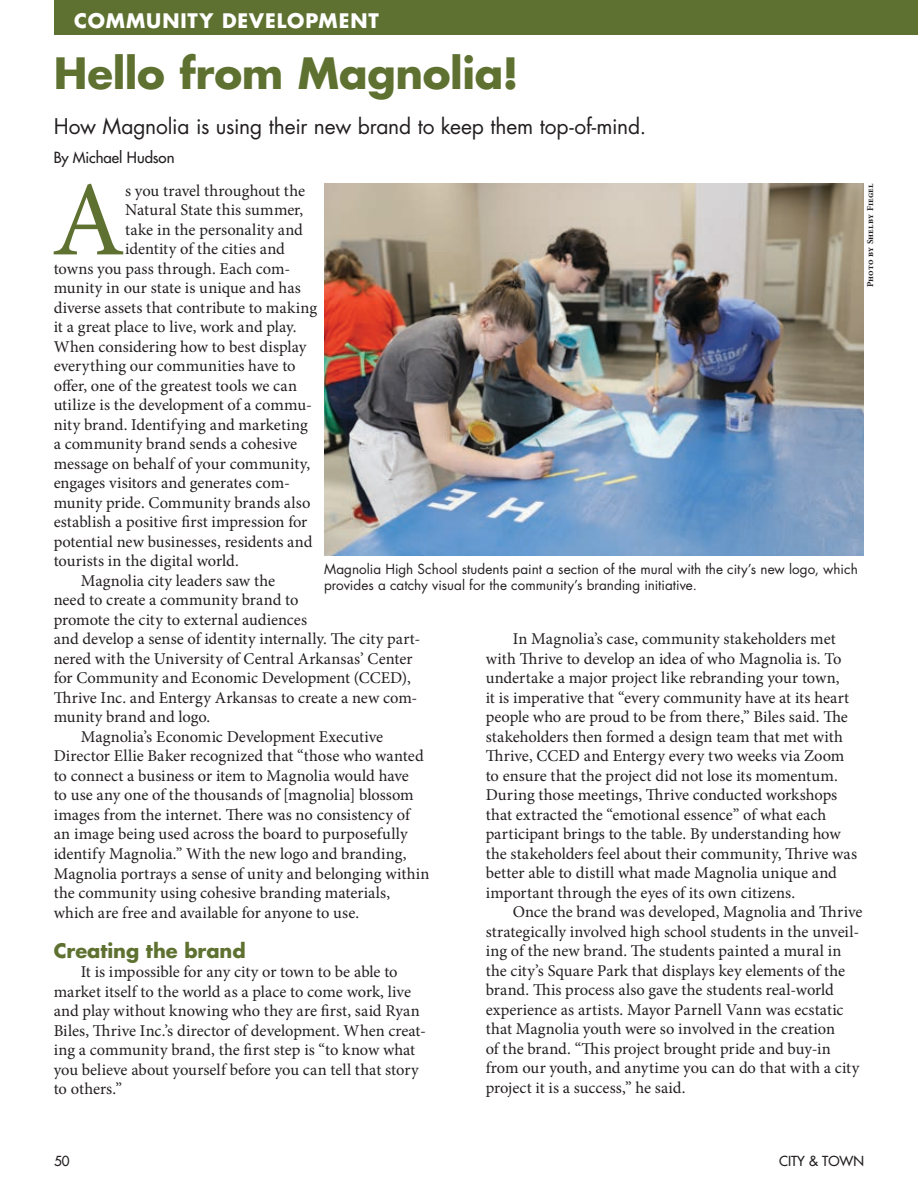
<style>
.page{position:relative;width:918px;height:1188px;background:#fff}
.page>*{position:absolute;margin:0;border:0;box-sizing:border-box;transform-origin:0 0}
.t1{font:106.5px "Minion Pro";color:#5e7130}
.t2{font:700 42px "Futura LT Pro";letter-spacing:-.01em;color:#5e7130}
.t3{font:21px "Futura LT Pro";letter-spacing:-.01em;color:#231f20}
.t4{font:700 19.5px "Futura LT Pro";letter-spacing:.05em;color:#fff}
.t5{font:700 19.5px "Futura LT Pro";letter-spacing:-.005em;color:#5e7130}
.t6{font:16.5px/19.5px "Minion Pro";color:#231f20}
.t7{font:500 15px "Futura LT Pro";letter-spacing:-.005em;color:#231f20}
.t8{font:13.5px/16.2px "Futura LT Pro";letter-spacing:.005em;color:#231f20}
.t9{font:500 13.5px "Futura LT Pro";color:#231f20}
.t10{font:700 9px "Minion Pro";letter-spacing:.02em;color:#231f20}
</style>
<div class="page">
<div style="left:54px;top:0;width:864px;height:34px;background:#5e7130"></div>
<img style="left:324px;top:183px;width:540px;height:373px">
<p class="t4" style="left:74px;top:5px;width:306px">COMMUNITY DEVELOPMENT</p>
<h2 class="t2" style="left:54px;top:41px;width:466px">Hello from Magnolia!</h2>
<p class="t3" style="left:54px;top:112px;width:594px">How Magnolia is using their new brand to keep them top-of-mind.</p>
<p class="t7" style="left:54px;top:146px;width:122px">By Michael Hudson</p>
<h1 class="t1" style="left:52px;top:149px;width:75px">A</h1>
<p class="t6" style="left:125px;top:181px;width:181px">s you travel throughout the</p>
<p class="t10" style="left:864px;top:287px;width:106px;rotate:-90deg">Photo by Shelby Fiegel</p>
<p class="t6" style="left:125px;top:200px;width:180px">Natural State this summer,</p>
<p class="t6" style="left:125px;top:220px;width:179px">take in the personality and</p>
<p class="t6" style="left:125px;top:239px;width:161px">identity of the cities and</p>
<p class="t6" style="left:54px;top:259px;width:238px">towns you pass through. Each com-</p>
<p class="t6" style="left:54px;top:278px;width:249px">munity in our state is unique and has</p>
<p class="t6" style="left:54px;top:298px;width:265px">diverse assets that contribute to making</p>
<p class="t6" style="left:54px;top:317px;width:244px">it a great place to live, work and play.</p>
<p class="t6" style="left:54px;top:337px;width:254px">When considering how to best display</p>
<p class="t6" style="left:54px;top:356px;width:243px">everything our communities have to</p>
<p class="t6" style="left:54px;top:376px;width:245px">offer, one of the greatest tools we can</p>
<p class="t6" style="left:54px;top:395px;width:260px">utilize is the development of a commu-</p>
<p class="t6" style="left:54px;top:415px;width:256px">nity brand. Identifying and marketing</p>
<p class="t6" style="left:54px;top:434px;width:245px">a community brand sends a cohesive</p>
<p class="t6" style="left:54px;top:454px;width:258px">message on behalf of your community,</p>
<p class="t6" style="left:54px;top:474px;width:238px">engages visitors and generates com-</p>
<p class="t6" style="left:54px;top:493px;width:258px">munity pride. Community brands also</p>
<p class="t6" style="left:54px;top:513px;width:255px">establish a positive first impression for</p>
<p class="t6" style="left:54px;top:532px;width:260px">potential new businesses, residents and</p>
<p class="t6" style="left:54px;top:552px;width:187px">tourists in the digital world.</p>
<p class="t6" style="left:81px;top:571px;width:196px">Magnolia city leaders saw the</p>
<p class="t6" style="left:54px;top:591px;width:246px">need to create a community brand to</p>
<p class="t6" style="left:54px;top:610px;width:255px">promote the city to external audiences</p>
<p class="t6" style="left:54px;top:630px;width:368px">and develop a sense of identity internally. The city part-</p>
<p class="t6" style="left:54px;top:649px;width:360px">nered with the University of Central Arkansas’ Center</p>
<p class="t6" style="left:54px;top:669px;width:359px">for Community and Economic Development (CCED),</p>
<p class="t6" style="left:54px;top:688px;width:365px">Thrive Inc. and Entergy Arkansas to create a new com-</p>
<p class="t6" style="left:54px;top:708px;width:158px">munity brand and logo.</p>
<p class="t6" style="left:81px;top:727px;width:304px">Magnolia’s Economic Development Executive</p>
<p class="t6" style="left:54px;top:747px;width:372px">Director Ellie Baker recognized that “those who wanted</p>
<p class="t6" style="left:54px;top:766px;width:357px">to connect a business or item to Magnolia would have</p>
<p class="t6" style="left:54px;top:786px;width:362px">to use any one of the thousands of [magnolia] blossom</p>
<p class="t6" style="left:54px;top:805px;width:358px">images from the internet. There was no consistency of</p>
<p class="t6" style="left:54px;top:825px;width:355px">an image being used across the board to purposefully</p>
<p class="t6" style="left:54px;top:844px;width:354px">identify Magnolia.” With the new logo and branding,</p>
<p class="t6" style="left:54px;top:864px;width:377px">Magnolia portrays a sense of unity and belonging within</p>
<p class="t6" style="left:54px;top:883px;width:338px">the community using cohesive branding materials,</p>
<p class="t6" style="left:54px;top:903px;width:307px">which are free and available for anyone to use.</p>
<p class="t5" style="left:54px;top:936px;width:193px">Creating the brand</p>
<p class="t6" style="left:54px;top:962px;width:374px;text-indent:27px">It is impossible for any city or town to be able to market itself to the world as a place to come work, live and play without knowing who they are first, said Ryan Biles, Thrive Inc.’s director of development. When creat&shy;ing a community brand, the first step is “to know what you believe about yourself before you can tell that story to others.”</p>
<p class="t8" style="left:324px;top:561px;width:535px">Magnolia High School students paint a section of the mural with the city’s new logo, which provides a catchy visual for the community’s branding initiative.</p>
<p class="t6" style="left:486px;top:629px;width:373px;text-indent:27px">In Magnolia’s case, community stakeholders met with Thrive to develop an idea of who Magnolia is. To undertake a major project like rebranding your town,<br>it is imperative that “every community have at its heart people who are proud to be from there,” Biles said. The stakeholders then formed a design team that met with Thrive, CCED and Entergy every two weeks via Zoom to ensure that the project did not lose its momentum.<br>During those meetings, Thrive conducted workshops that extracted the “emotional essence” of what each participant brings to the table. By understanding how the stakeholders feel about their community, Thrive was better able to distill what made Magnolia unique and important through the eyes of its own citizens.</p>
<p class="t6" style="left:486px;top:903px;width:378px;text-indent:27px">Once the brand was developed, Magnolia and Thrive strategically involved high school students in the unveil&shy;ing of the new brand. The students painted a mural in the city’s Square Park that displays key elements of the brand. This process also gave the students real-world experience as artists. Mayor Parnell Vann was ecstatic that Magnolia youth were so involved in the creation<br>of the brand. “This project brought pride and buy-in from our youth, and anytime you can do that with a city project it is a success,” he said.</p>
<p class="t9" style="left:54px;top:1151px;width:17px">50</p>
<p class="t9" style="left:779px;top:1151px;width:86px">CITY &amp; TOWN</p>
</div>
